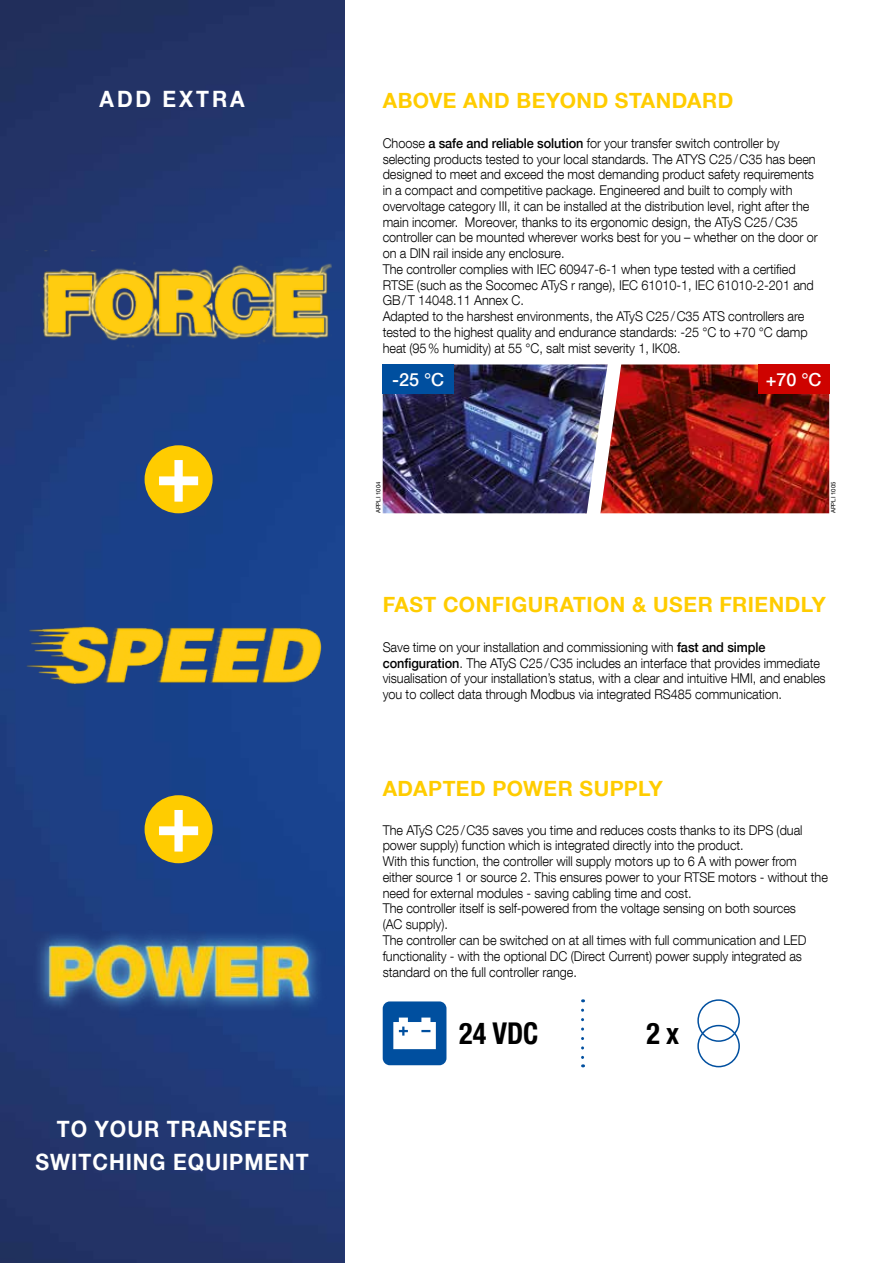
<style>
.page{position:relative;width:893px;height:1263px;background:#fff}
.page>*{position:absolute;margin:0;border:0;box-sizing:border-box;transform-origin:0 0}
.t1{font:700 condensed 30px "Helvetica Neue LT Com";color:#000;scale:.94 1}
.t2{font:700 22.5px/33px "Helvetica Neue LT Com";letter-spacing:.045em;color:#fff;text-align:center;scale:.94 1}
.t3{font:700 22.5px "Helvetica Neue LT Com";letter-spacing:.135em;color:#fff;scale:.94 1}
.t4{font:700 21px "Helvetica Neue LT Com";letter-spacing:.025em;color:#fc0}
.t5{font:500 18px "Helvetica Neue LT Com";color:#fff}
.t6{font:300 13.5px/15.8px "Helvetica Neue LT Com";letter-spacing:-.005em;color:#000;scale:.94 1}
.t7{font:6px "Helvetica Neue LT Com";color:#000}
.s1{font-weight:500}
</style>
<div class="page">
<img style="left:0;top:0;width:344px;height:1263px">
<div style="left:383px;top:1001px;width:63px;height:64px;background:#004f9f;border-radius:7px"></div>
<svg style="left:393px;top:1017px;width:43px;height:32px"></svg>
<svg style="left:581px;top:1010px;width:3px;height:57px"></svg>
<div style="left:697px;top:999px;width:43px;height:43px;border:2px solid #004f9f;border-radius:50%"></div>
<div style="left:697px;top:1025px;width:43px;height:42px;border:2px solid #004f9f;border-radius:50%"></div>
<img style="left:383px;top:364px;width:446px;height:150px">
<img style="left:26px;top:251px;width:306px;height:103px">
<img style="left:26px;top:613px;width:306px;height:84px">
<img style="left:26px;top:921px;width:306px;height:96px">
<div style="left:145px;top:445px;width:68px;height:68px;background:#fc0;border-radius:50%"></div>
<svg style="left:159px;top:460px;width:39px;height:42px"></svg>
<div style="left:145px;top:795px;width:68px;height:68px;background:#fc0;border-radius:50%"></div>
<svg style="left:159px;top:810px;width:39px;height:41px"></svg>
<h2 class="t3" style="left:100px;top:85px;width:156px">ADD EXTRA</h2>
<h3 class="t4" style="left:383px;top:87px;width:352px">ABOVE AND BEYOND STANDARD</h3>
<p class="t6" style="left:383px;top:135px;width:464px">Choose <span class="s1">a safe and reliable solution</span> for your transfer switch controller by selecting products tested to your local standards. The ATYS C25/C35 has been designed to meet and exceed the most demanding product safety requirements in a compact and competitive package. Engineered and built to comply with overvoltage category III, it can be installed at the distribution level, right after the main incomer. Moreover, thanks to its ergonomic design, the ATyS C25/C35 controller can be mounted wherever works best for you – whether on the door or on a DIN rail inside any enclosure.<br>The controller complies with IEC 60947-6-1 when type tested with a certified RTSE (such as the Socomec ATyS r range), IEC 61010-1, IEC 61010-2-201 and GB/T 14048.11 Annex C.<br>Adapted to the harshest environments, the ATyS C25/C35 ATS controllers are tested to the highest quality and endurance standards: -25 °C to +70 °C damp heat (95% humidity) at 55 °C, salt mist severity 1, IK08.</p>
<h3 class="t5" style="left:392px;top:368px;width:53px">-25 °C</h3>
<h3 class="t5" style="left:766px;top:368px;width:57px">+70 °C</h3>
<p class="t7" style="left:375px;top:513px;width:33px;rotate:-90deg">APPLI 1004</p>
<p class="t7" style="left:830px;top:513px;width:33px;rotate:-90deg">APPLI 1005</p>
<h3 class="t4" style="left:383px;top:591px;width:444px">FAST CONFIGURATION &amp; USER FRIENDLY</h3>
<p class="t6" style="left:383px;top:639px;width:473px">Save time on your installation and commissioning with <span class="s1">fast and simple configuration</span>. The ATyS C25/C35 includes an interface that provides immediate visualisation of your installation’s status, with a clear and intuitive HMI, and enables you to collect data through Modbus via integrated RS485 communication.</p>
<h3 class="t4" style="left:383px;top:775px;width:282px">ADAPTED POWER SUPPLY</h3>
<p class="t6" style="left:383px;top:822px;width:475px">The ATyS C25/C35 saves you time and reduces costs thanks to its DPS (dual power supply) function which is integrated directly into the product.<br>With this function, the controller will supply motors up to 6 A with power from either source 1 or source 2. This ensures power to your RTSE motors - without the need for external modules - saving cabling time and cost.<br>The controller itself is self-powered from the voltage sensing on both sources<br>(AC supply).<br>The controller can be switched on at all times with full communication and LED functionality - with the optional DC (Direct Current) power supply integrated as standard on the full controller range.</p>
<h2 class="t2" style="left:36px;top:1111px;width:292px">TO YOUR TRANSFER<br>SWITCHING EQUIPMENT</h2>
<h1 class="t1" style="left:459px;top:1015px;width:86px">24 VDC</h1>
<h1 class="t1" style="left:646px;top:1015px;width:36px">2 x</h1>
</div>
